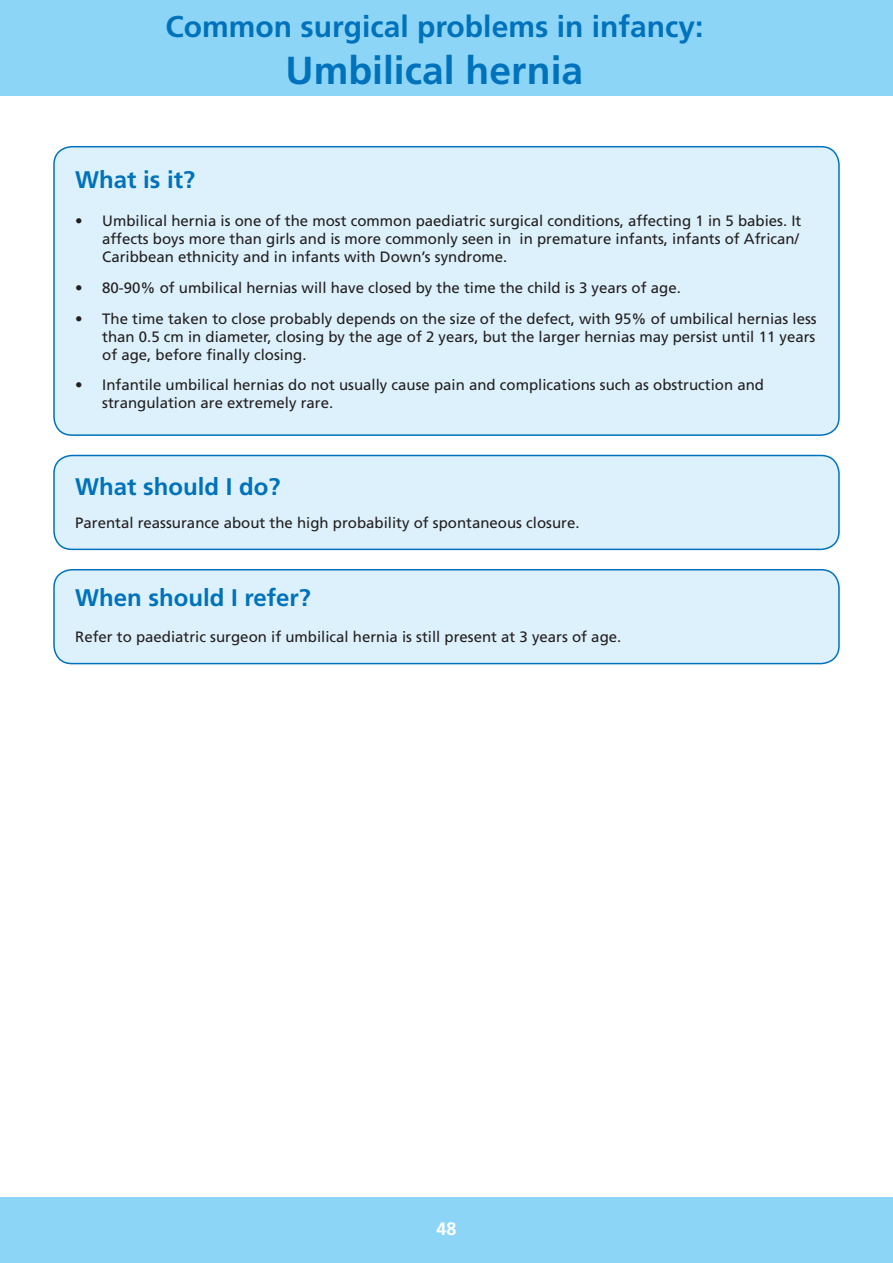
<style>
.page{position:relative;width:893px;height:1263px;background:#fff}
.page>*{position:absolute;margin:0;border:0;box-sizing:border-box;transform-origin:0 0}
.t1{font:700 39px "Frutiger LT Std";color:#0072bc}
.t2{font:700 30px "Frutiger LT Std";color:#0072bc}
.t3{font:700 24px "Frutiger LT Std";color:#0072bc}
.t4{font:700 18px "Frutiger LT Std";color:#fff}
.t5{font:15px/18px "Frutiger LT Std";color:#231f20}
</style>
<div class="page">
<div style="left:0;top:1197px;width:893px;height:66px;background:#8dd5f6"></div>
<div style="left:54px;top:455px;width:785px;height:94px;background:#dcf1fb;border-radius:18px"></div>
<div style="left:53px;top:455px;width:787px;height:95px;border:2px solid #0072bc;border-radius:18px"></div>
<div style="left:54px;top:147px;width:785px;height:288px;background:#dcf1fb;border-radius:18px"></div>
<div style="left:53px;top:146px;width:787px;height:290px;border:2px solid #0072bc;border-radius:18px"></div>
<div style="left:0;top:0;width:893px;height:96px;background:#8dd5f6"></div>
<div style="left:54px;top:570px;width:785px;height:94px;background:#dcf1fb;border-radius:18px"></div>
<div style="left:53px;top:569px;width:787px;height:95px;border:2px solid #0072bc;border-radius:18px"></div>
<p class="t2" style="left:165px;top:9px;width:539px">Common surgical problems in infancy:</p>
<p class="t1" style="left:286px;top:47px;width:299px">Umbilical hernia</p>
<p class="t3" style="left:75px;top:166px;width:122px">What is it?</p>
<p class="t5" style="left:102px;top:212px;width:701px;text-indent:-27px">• Umbilical hernia is one of the most common paediatric surgical conditions, affecting 1 in 5 babies. It affects boys more than girls and is more commonly seen in in premature infants, infants of African/<br>Caribbean ethnicity and in infants with Down’s syndrome.</p>
<p class="t5" style="left:75px;top:279px;width:607px">• 80-90% of umbilical hernias will have closed by the time the child is 3 years of age.</p>
<p class="t5" style="left:102px;top:309px;width:716px;text-align:justify;text-indent:-27px">• The time taken to close probably depends on the size of the defect, with 95% of umbilical hernias less than 0.5 cm in diameter, closing by the age of 2 years, but the larger hernias may persist until 11 years of age, before finally closing.</p>
<p class="t5" style="left:102px;top:376px;width:663px;text-indent:-27px">• Infantile umbilical hernias do not usually cause pain and complications such as obstruction and strangulation are extremely rare.</p>
<p class="t3" style="left:75px;top:473px;width:207px">What should I do?</p>
<p class="t5" style="left:75px;top:514px;width:506px">Parental reassurance about the high probability of spontaneous closure.</p>
<p class="t3" style="left:75px;top:583px;width:237px">When should I refer?</p>
<p class="t5" style="left:75px;top:627px;width:548px">Refer to paediatric surgeon if umbilical hernia is still present at 3 years of age.</p>
<p class="t4" style="left:436px;top:1218px;width:22px">48</p>
</div>
